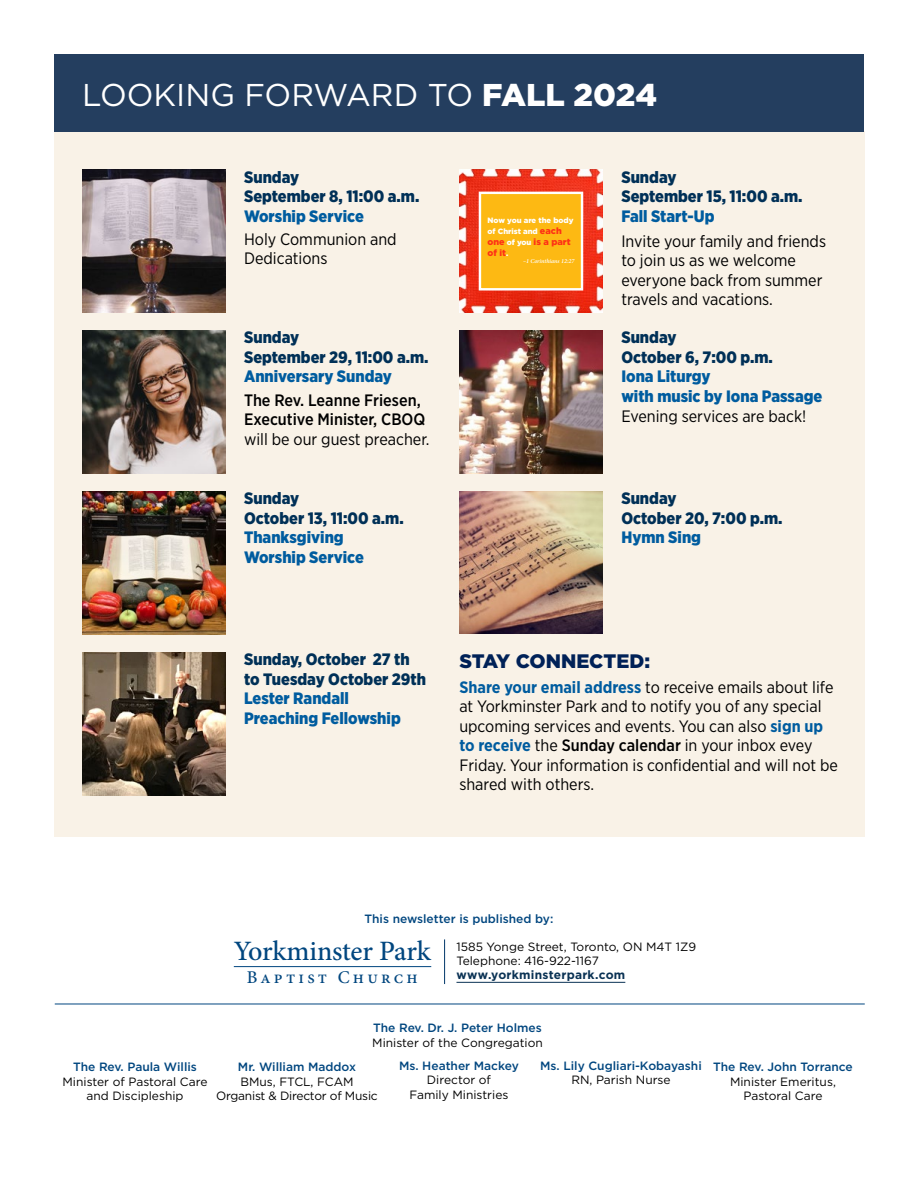
<style>
.page{position:relative;width:918px;height:1188px;background:#fff}
.page>*{position:absolute;margin:0;border:0;box-sizing:border-box;transform-origin:0 0}
.t1{font:31.5px "Gotham";letter-spacing:-.005em;color:#fff}
.t2{font:500 28.05px "Minion Pro";letter-spacing:-.01em;color:#00467f}
.t3{font:900 19.5px "Gotham";color:#002157}
.t4{font:500 17.85px "Minion Pro";letter-spacing:.18em;color:#00467f}
.t5{font:16.5px/19.5px "Gotham Narrow";color:#000}
.t6{font:900 16.5px/19.5px "Gotham Narrow";color:#003057}
.t7{font:900 16.5px/19.5px "Gotham Narrow";color:#005c9f}
.t8{font:500 16.5px/19.5px "Gotham Narrow";color:#000}
.t9{font:12px/14.4px "Gotham";color:#000;text-align:center}
.t10{font:500 12px "Gotham";color:#00467f}
.t11{font:12px/14.4px "Gotham";letter-spacing:-.02em;color:#000;text-align:center}
.t12{font:700 12px "Gotham";letter-spacing:.02em;color:#0a3254}
.t13{font:900 9px/10.8px "Gotham";color:#fd3116}
.t14{font:900 7.65px/10.8px "Gotham";color:#fff}
.t15{font:italic 600 6.15px "Minion Pro";letter-spacing:-.005em;color:#fff}
.s1{font-weight:900}
.s2{font-size:9px;color:#fd3116}
.s3{font-size:7.65px;color:#fff}
.s4{font-weight:700;color:#005c9f}
.s5{font-weight:500}
</style>
<div class="page">
<div style="left:54px;top:131px;width:811px;height:706px;background:#f9f2e7"></div>
<hr style="left:55px;top:1004px;width:810px;height:1px;background:#00467f">
<hr style="left:456px;top:982px;width:169px;height:1px;background:#0a3254">
<hr style="left:234px;top:966px;width:197px;height:1px;background:#00467f">
<hr style="left:444px;top:939px;width:1px;height:45px;background:#003768">
<div style="left:55px;top:54px;width:809px;height:77px;background:#243e5f"></div>
<img style="left:82px;top:169px;width:143px;height:144px">
<img style="left:459px;top:169px;width:144px;height:144px">
<div style="left:480px;top:193px;width:102px;height:96px;background:#fdb913"></div>
<div style="left:479px;top:192px;width:104px;height:99px;border:2px solid #fff"></div>
<img style="left:82px;top:330px;width:143px;height:144px">
<img style="left:459px;top:330px;width:144px;height:144px">
<img style="left:82px;top:491px;width:143px;height:144px">
<img style="left:459px;top:491px;width:144px;height:143px">
<img style="left:82px;top:652px;width:143px;height:143px">
<h1 class="t1" style="left:82px;top:75px;width:577px">LOOKING FORWARD TO <span class="s1">FALL 2024</span></h1>
<p class="t6" style="left:244px;top:167px;width:177px">Sunday<br>September 8, 11:00 a.m.</p>
<p class="t7" style="left:244px;top:206px;width:121px">Worship Service</p>
<p class="t5" style="left:244px;top:229px;width:154px">Holy Communion and<br>Dedications</p>
<p class="t6" style="left:244px;top:328px;width:186px">Sunday<br>September 29, 11:00 a.m.</p>
<p class="t7" style="left:244px;top:367px;width:149px">Anniversary Sunday</p>
<p class="t8" style="left:244px;top:390px;width:183px">The Rev. Leanne Friesen,<br>Executive Minister, CBOQ</p>
<p class="t5" style="left:244px;top:429px;width:187px">will be our guest preacher.</p>
<p class="t6" style="left:244px;top:489px;width:161px">Sunday<br>October 13, 11:00 a.m.</p>
<p class="t7" style="left:244px;top:528px;width:121px">Thanksgiving<br>Worship Service</p>
<p class="t14" style="left:487px;top:215px;width:88px">Now you are the body of Christ and <span class="s2">each</span></p>
<p class="t13" style="left:487px;top:236px;width:85px">one <span class="s3">of you</span> is a part of it<span class="s3">.</span></p>
<p class="t15" style="left:523px;top:257px;width:53px">–1 Corinthians 12:27</p>
<p class="t6" style="left:621px;top:167px;width:183px">Sunday<br>September 15, 11:00 a.m.</p>
<p class="t7" style="left:621px;top:206px;width:95px">Fall Start-Up</p>
<p class="t5" style="left:621px;top:231px;width:206px">Invite your family and friends to join us as we welcome everyone back from summer travels and vacations.</p>
<p class="t6" style="left:621px;top:328px;width:153px">Sunday<br>October 6, 7:00 p.m.</p>
<p class="t7" style="left:621px;top:367px;width:202px">Iona Liturgy<br>with music by Iona Passage</p>
<p class="t5" style="left:621px;top:406px;width:186px">Evening services are back!</p>
<p class="t6" style="left:621px;top:489px;width:163px">Sunday<br>October 20, 7:00 p.m.</p>
<p class="t7" style="left:621px;top:528px;width:81px">Hymn Sing</p>
<p class="t6" style="left:244px;top:650px;width:183px">Sunday, October 27 th to Tuesday October 29th</p>
<p class="t7" style="left:244px;top:689px;width:158px">Lester Randall<br>Preaching Fellowship</p>
<p class="t3" style="left:459px;top:647px;width:192px">STAY CONNECTED:</p>
<p class="t5" style="left:459px;top:677px;width:380px"><span class="s4">Share your email address</span> to receive emails about life at Yorkminster Park and to notify you of any special upcoming services and events. You can also <span class="s4">sign up to receive</span> the <span class="s5">Sunday calendar</span> in your inbox evey Friday. Your information is confidential and will not be shared with others.</p>
<p class="t10" style="left:365px;top:911px;width:190px">This newsletter is published by:</p>
<p class="t9" style="left:456px;top:939px;width:241px;text-align:left">1585 Yonge Street, Toronto, ON M4T 1Z9<br>Telephone: 416-922-1167</p>
<p class="t12" style="left:456px;top:967px;width:170px">www.yorkminsterpark.com</p>
<h2 class="t2" style="left:234px;top:932px;width:198px">Yorkminster Park</h2>
<p class="t4" style="left:247px;top:965px;width:172px">Baptist Church</p>
<p class="t10" style="left:73px;top:1059px;width:125px">The Rev. Paula Willis</p>
<p class="t9" style="left:63px;top:1074px;width:146px">Minister of Pastoral Care and Discipleship</p>
<p class="t10" style="left:373px;top:1020px;width:170px">The Rev. Dr. J. Peter Holmes</p>
<p class="t9" style="left:372px;top:1035px;width:172px">Minister of the Congregation</p>
<p class="t10" style="left:238px;top:1059px;width:120px">Mr. William Maddox</p>
<p class="t11" style="left:216px;top:1074px;width:163px">BMus, FTCL, FCAM<br>Organist &amp; Director of Music</p>
<p class="t10" style="left:399px;top:1058px;width:121px">Ms. Heather Mackey</p>
<p class="t9" style="left:410px;top:1073px;width:100px">Director of<br>Family Ministries</p>
<p class="t10" style="left:540px;top:1058px;width:163px">Ms. Lily Cugliari-Kobayashi</p>
<p class="t9" style="left:571px;top:1073px;width:101px">RN, Parish Nurse</p>
<p class="t10" style="left:713px;top:1059px;width:141px">The Rev. John Torrance</p>
<p class="t9" style="left:730px;top:1074px;width:107px">Minister Emeritus,<br>Pastoral Care</p>
</div>
